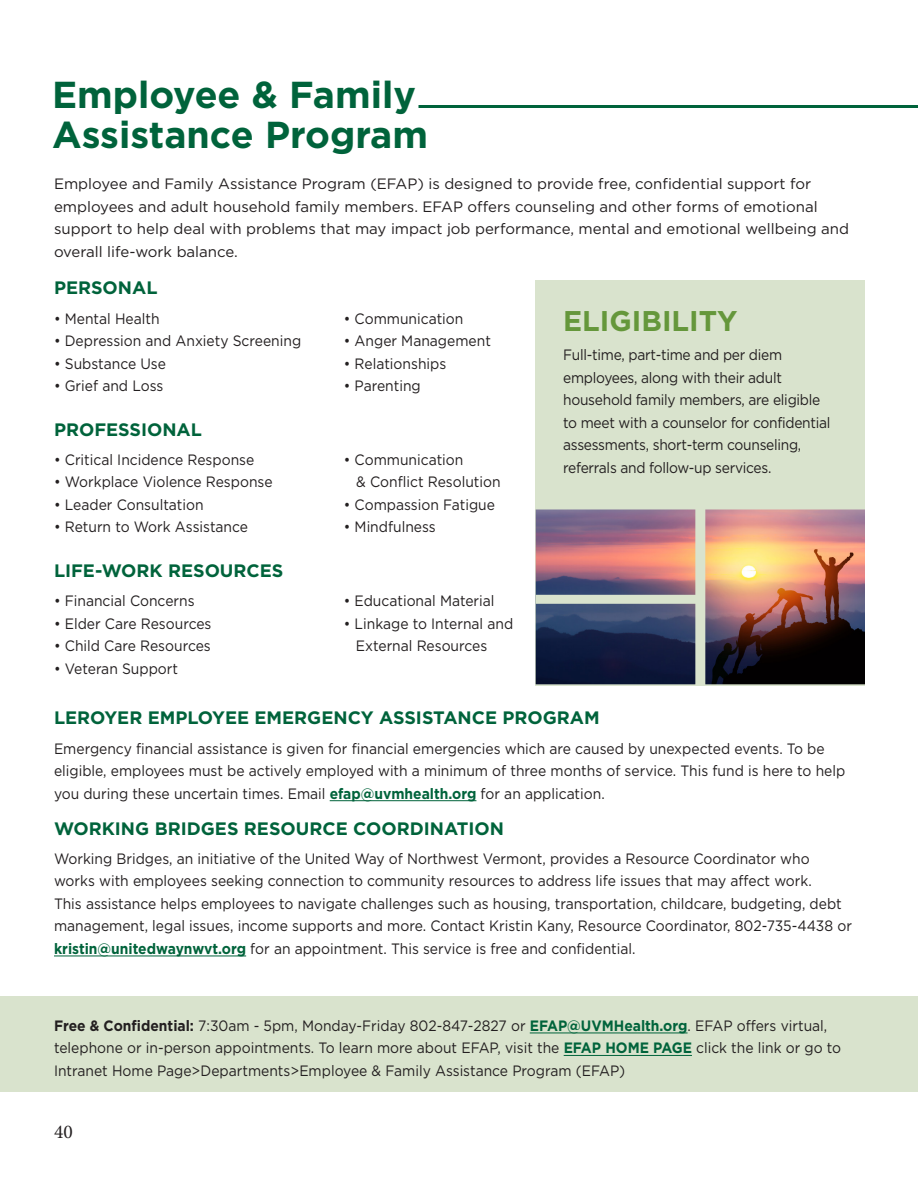
<style>
.page{position:relative;width:918px;height:1188px;background:#fff}
.page>*{position:absolute;margin:0;border:0;box-sizing:border-box;transform-origin:0 0}
.Header_1{font:700 37.5px "Gotham";color:#00633b}
.Header_2{font:700 28.5px "Gotham";color:#65973b}
.t1{font:19.5px "Minion Pro";color:#231f20}
.Header_3{font:700 18px "Gotham";color:#00633b}
.Book{font:15px/22.5px "Gotham";color:#231f20;scale:.92 1}
.Header_3-2{font:15px/22.5px "Gotham";color:#231f20}
.Book-2{font:15px/22.5px "Gotham";letter-spacing:-.02em;color:#231f20;scale:.92 1}
.s1{font-weight:700;color:#00633b}
.s2{font-weight:700}
</style>
<div class="page">
<div style="left:0;top:996px;width:918px;height:96px;background:#d9e3cd"></div>
<hr style="left:330px;top:800px;width:146px;height:1px;background:#00633b">
<hr style="left:54px;top:956px;width:192px;height:1px;background:#00633b">
<hr style="left:530px;top:1033px;width:158px;height:1px;background:#00633b">
<hr style="left:564px;top:1055px;width:128px;height:1px;background:#00633b">
<div style="left:536px;top:280px;width:329px;height:406px;background:#d9e3cd"></div>
<hr style="left:418px;top:105px;width:500px;height:3px;background:#00633b">
<img style="left:536px;top:509px;width:329px;height:175px">
<div style="left:536px;top:595px;width:164px;height:9px;background:#d9e3cd"></div>
<p class="Header_1" style="left:52px;top:73px;width:365px">Employee &amp; Family</p>
<p class="Header_1" style="left:52px;top:113px;width:377px">Assistance Program</p>
<p class="Header_3-2" style="left:54px;top:173px;width:797px">Employee and Family Assistance Program (EFAP) is designed to provide free, confidential support for employees and adult household family members. EFAP offers counseling and other forms of emotional support to help deal with problems that may impact job performance, mental and emotional wellbeing and overall life-work balance.</p>
<p class="Header_3" style="left:54px;top:278px;width:105px">PERSONAL</p>
<p class="Book" style="left:54px;top:307px;width:116px">• Mental Health</p>
<p class="Book" style="left:54px;top:329px;width:270px">• Depression and Anxiety Screening</p>
<p class="Book" style="left:54px;top:352px;width:123px">• Substance Use</p>
<p class="Book" style="left:54px;top:374px;width:120px">• Grief and Loss</p>
<p class="Header_3" style="left:54px;top:419px;width:149px">PROFESSIONAL</p>
<p class="Book" style="left:54px;top:448px;width:219px">• Critical Incidence Response</p>
<p class="Book" style="left:54px;top:471px;width:239px">• Workplace Violence Response</p>
<p class="Book" style="left:54px;top:493px;width:164px">• Leader Consultation</p>
<p class="Book" style="left:54px;top:516px;width:212px">• Return to Work Assistance</p>
<p class="Header_3" style="left:54px;top:560px;width:231px">LIFE-WORK RESOURCES</p>
<p class="Book" style="left:54px;top:589px;width:154px">• Financial Concerns</p>
<p class="Book" style="left:54px;top:612px;width:173px">• Elder Care Resources</p>
<p class="Book" style="left:54px;top:634px;width:172px">• Child Care Resources</p>
<p class="Book" style="left:54px;top:657px;width:136px">• Veteran Support</p>
<p class="Book" style="left:344px;top:307px;width:131px">• Communication</p>
<p class="Book" style="left:344px;top:329px;width:161px">• Anger Management</p>
<p class="Book" style="left:344px;top:352px;width:113px">• Relationships</p>
<p class="Book" style="left:344px;top:374px;width:85px">• Parenting</p>
<p class="Book" style="left:356px;top:448px;width:158px;text-indent:-12px">• Communication<br>&amp; Conflict Resolution</p>
<p class="Book" style="left:344px;top:493px;width:166px">• Compassion Fatigue</p>
<p class="Book" style="left:344px;top:516px;width:101px">• Mindfulness</p>
<p class="Book" style="left:344px;top:589px;width:165px">• Educational Material</p>
<p class="Book" style="left:356px;top:612px;width:173px;text-indent:-12px">• Linkage to Internal and<br>External Resources</p>
<p class="Header_2" style="left:563px;top:305px;width:176px">ELIGIBILITY</p>
<p class="Book-2" style="left:563px;top:344px;width:292px">Full-time, part-time and per diem employees, along with their adult household family members, are eligible to meet with a counselor for confidential assessments, short-term counseling, referrals and follow-up services.</p>
<p class="Header_3" style="left:54px;top:708px;width:547px">LEROYER EMPLOYEE EMERGENCY ASSISTANCE PROGRAM</p>
<p class="Book" style="left:54px;top:737px;width:862px">Emergency financial assistance is given for financial emergencies which are caused by unexpected events. To be eligible, employees must be actively employed with a minimum of three months of service. This fund is here to help you during these uncertain times. Email <span class="s1">efap@uvmhealth.org</span> for an application.</p>
<p class="Header_3" style="left:54px;top:818px;width:451px">WORKING BRIDGES RESOURCE COORDINATION</p>
<p class="Book" style="left:54px;top:847px;width:869px">Working Bridges, an initiative of the United Way of Northwest Vermont, provides a Resource Coordinator who works with employees seeking connection to community resources to address life issues that may affect work.<br>This assistance helps employees to navigate challenges such as housing, transportation, childcare, budgeting, debt management, legal issues, income supports and more. Contact Kristin Kany, Resource Coordinator, 802-735-4438 or <span class="s1">kristin@unitedwaynwvt.org</span> for an appointment. This service is free and confidential.</p>
<p class="Book" style="left:54px;top:1014px;width:857px"><span class="s2">Free &amp; Confidential:</span> 7:30am - 5pm, Monday-Friday 802-847-2827 or <span class="s1">EFAP@UVMHealth.org</span>. EFAP offers virtual, telephone or in-person appointments. To learn more about EFAP, visit the <span class="s1">EFAP HOME PAGE</span> click the link or go to<br>Intranet Home Page&gt;Departments&gt;Employee &amp; Family Assistance Program (EFAP)</p>
<h3 class="t1" style="left:54px;top:1118px;width:20px">40</h3>
</div>
